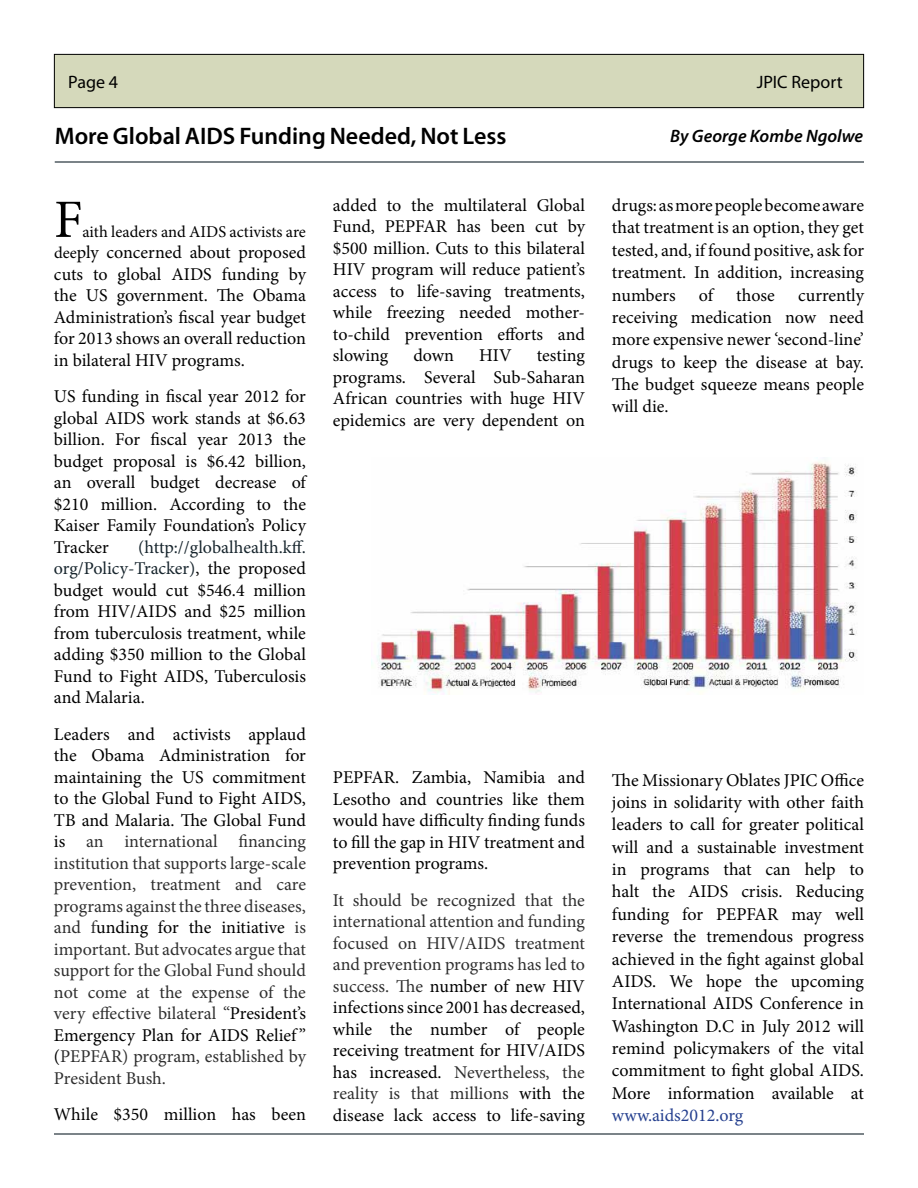
<style>
.page{position:relative;width:918px;height:1188px;background:#fff}
.page>*{position:absolute;margin:0;border:0;box-sizing:border-box;transform-origin:0 0}
.t1{font:54px "Minion Pro";color:#000}
.t2{font:600 24px "Myriad Pro";color:#000}
.t3{font:18px/21.5px "Minion Pro";color:#000;text-align:justify}
.t4{font:18px/21.5px "Minion Pro";color:#2f2f2f;text-align:justify}
.t5{font:italic 600 18px "Myriad Pro";color:#000}
.t6{font:18px "Minion Pro";color:#25408f}
.t7{font:18px "Myriad Pro";color:#000}
.t8{font:16.5px "Minion Pro";color:#000}
.s1{font-size:16.5px}
.s2{color:#17252d}
.s3{color:#000}
</style>
<div class="page">
<div style="left:54px;top:54px;width:810px;height:54px;background:#d5d9bb"></div>
<div style="left:54px;top:54px;width:810px;height:54px;border:1px solid #000"></div>
<hr style="left:55px;top:161px;width:809px;height:2px;background:#17252d">
<hr style="left:54px;top:1133px;width:810px;height:2px;background:#17252d">
<img style="left:377px;top:462px;width:481px;height:232px">
<p class="t7" style="left:68px;top:71px;width:51px">Page 4</p>
<p class="t7" style="left:757px;top:71px;width:87px">JPIC Report</p>
<h2 class="t2" style="left:55px;top:121px;width:453px">More Global AIDS Funding Needed, Not Less</h2>
<p class="t5" style="left:670px;top:124px;width:195px">By George Kombe Ngolwe</p>
<h1 class="t1" style="left:54px;top:183px;width:30px">F</h1>
<p class="t8" style="left:83px;top:221px;width:225px">aith leaders and AIDS activists are</p>
<p class="t3" style="left:54px;top:242px;width:254px"><span class="s1">dee</span>ply concerned about proposed cuts to global AIDS funding by the US government. The Obama Administration’s fiscal year budget for 2013 shows an overall reduction in bilateral HIV programs.</p>
<p class="t3" style="left:54px;top:386px;width:254px">US funding in fiscal year 2012 for global AIDS work stands at $6.63 billion. For fiscal year 2013 the budget proposal is $6.42 billion, an overall budget decrease of $210 million. According to the Kaiser Family Foundation’s Policy Tracker</p>
<p class="t3" style="left:54px;top:536px;width:254px;text-indent:84px"><span class="s2">(http://globalhealth.kff. org/Policy-Tracker)</span>, the proposed budget would cut $546.4 million from HIV/AIDS and $25 million from tuberculosis treatment, while adding $350 million to the Global Fund to Fight AIDS, Tuberculosis and Malaria.</p>
<p class="t4" style="left:54px;top:723px;width:254px"><span class="s3">Leaders and activists applaud the Obama Administration for maintaining the US commitment to the Global Fund to Fight AIDS, TB and Malaria. The Global Fund is</span> an international financing institution that supports large-scale prevention, treatment and care programs against the three diseases, and f<span class="s3">unding for the initiative</span> is important. But advocates argue that support for the Global Fund should not come at the expense of the very effective bilateral “<span class="s3">President’s Emergency Plan for AIDS Relief ” (</span>PEPFAR) program, established by President Bush.</p>
<p class="t3" style="left:54px;top:1104px;width:254px">While $350 million has been</p>
<p class="t3" style="left:333px;top:195px;width:254px">added to the multilateral Global Fund, PEPFAR has been cut by $500 million. Cuts to this bilateral HIV program will reduce patient’s access to life-saving treatments, while freezing needed mother&shy;to-child prevention efforts and slowing</p>
<p class="t3" style="left:413px;top:345px;width:42px">down</p>
<p class="t3" style="left:479px;top:345px;width:34px">HIV</p>
<p class="t3" style="left:333px;top:345px;width:254px;text-indent:204px">testing programs. Several Sub-Saharan African countries with huge HIV epidemics are very dependent on</p>
<p class="t3" style="left:333px;top:767px;width:254px">PEPFAR. Zambia, Namibia and Lesotho and countries like them would have difficulty finding funds to fill the gap in HIV treatment and prevention programs.</p>
<p class="t4" style="left:333px;top:889px;width:254px">It should be recognized that the international attention and funding focused on HIV/AIDS treatment and prevention programs has led to success. The <span class="s3">number of new HIV infections since 2001 has decreased, while the number of people receiving treatment for HIV/AIDS has increased.</span> Nevertheless, the reality is that millions <span class="s3">with the disease lack access to life-saving</span></p>
<p class="t3" style="left:612px;top:194px;width:254px;line-height:22.4px">drugs: as more people become aware that treatment is an option, they get tested, and, if found positive, ask for treatment. In addition, increasing numbers</p>
<p class="t3" style="left:612px;top:284px;width:254px;line-height:22.4px;text-indent:186px">currently receiving medication now need more expensive newer ‘second-line’ drugs to keep the disease at bay.<br>The budget squeeze means people will die.</p>
<p class="t3" style="left:699px;top:284px;width:16px">of</p>
<p class="t3" style="left:736px;top:284px;width:40px">those</p>
<p class="t3" style="left:612px;top:769px;width:254px;line-height:22.4px">The Missionary Oblates JPIC Office joins in solidarity with other faith leaders to call for greater political will and a sustainable investment in programs that can help to halt the AIDS crisis. Reducing funding for PEPFAR may well reverse the tremendous progress achieved in the fight against global AIDS. We hope the upcoming International AIDS Conference in Washington D.C in July 2012 will remind policymakers of the vital commitment to fight global AIDS.<br>More information available at</p>
<p class="t6" style="left:612px;top:1103px;width:133px">www.aids2012.org</p>
</div>
